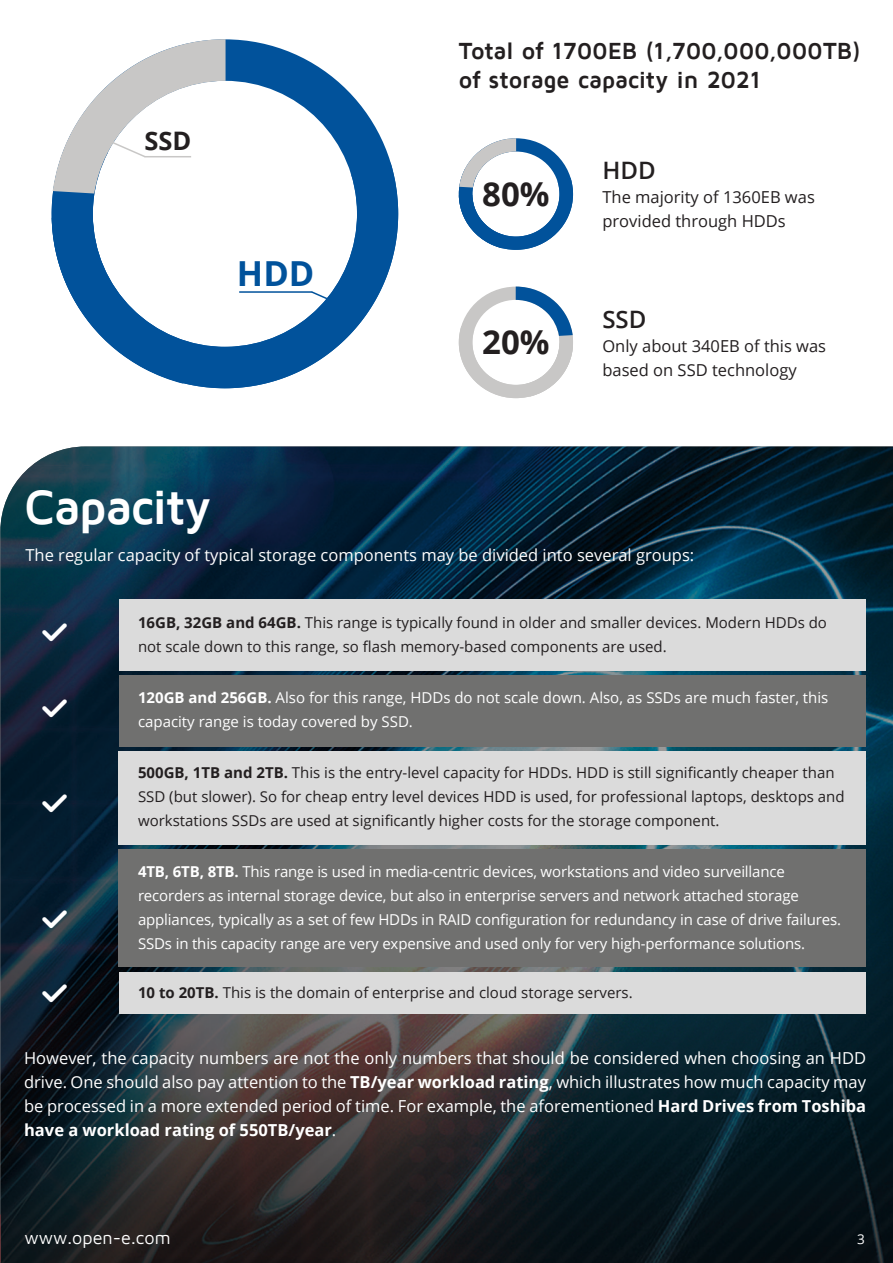
<style>
.page{position:relative;width:893px;height:1263px;background:#fff}
.page>*{position:absolute;margin:0;border:0;box-sizing:border-box;transform-origin:0 0}
.t1{font:700 49.5px "Maven Pro";letter-spacing:-.035em;color:#fff}
.t2{font:700 34.5px "Open Sans";color:#01529b}
.t3{font:700 33px "Open Sans";color:#231f20}
.t4{font:700 25.5px "Open Sans";color:#231f20}
.t5{font:700 24px/28.5px "Maven Pro";letter-spacing:-.01em;color:#231f20}
.t6{font:600 24px "Open Sans";color:#231f20}
.t7{font:18px "Maven Pro";color:#fff}
.t8{font:16.5px/24px "Open Sans";color:#fff;text-align:justify}
.t9{font:16.5px/24px "Open Sans";color:#231f20}
.t10{font:15px/24px "Open Sans";letter-spacing:-.01em;color:#fff}
.t11{font:15px/24px "Open Sans";color:#231f20}
.t12{font:13.5px "Open Sans";color:#fff}
.s1{font-weight:700}
</style>
<div class="page">
<img style="left:0;top:446px;width:893px;height:817px">
<svg style="left:226px;top:39px;width:165px;height:124px"></svg>
<svg style="left:187px;top:163px;width:212px;height:226px"></svg>
<svg style="left:458px;top:138px;width:116px;height:112px"></svg>
<svg style="left:458px;top:287px;width:115px;height:112px"></svg>
<svg style="left:310px;top:290px;width:44px;height:22px"></svg>
<hr style="left:239px;top:291px;width:73px;height:2px;background:#01529b">
<div style="left:119px;top:599px;width:747px;height:71px;background:#dbdbdb"></div>
<div style="left:119px;top:972px;width:747px;height:42px;background:#dbdbdb"></div>
<div style="left:119px;top:849px;width:747px;height:118px;background:#70706f"></div>
<div style="left:119px;top:675px;width:747px;height:71px;background:#70706f"></div>
<div style="left:119px;top:751px;width:747px;height:94px;background:#dbdbdb"></div>
<svg style="left:51px;top:39px;width:175px;height:345px"></svg>
<svg style="left:42px;top:623px;width:25px;height:18px"></svg>
<svg style="left:42px;top:699px;width:25px;height:18px"></svg>
<svg style="left:42px;top:795px;width:25px;height:18px"></svg>
<svg style="left:42px;top:910px;width:25px;height:18px"></svg>
<svg style="left:42px;top:984px;width:25px;height:18px"></svg>
<h3 class="t4" style="left:144px;top:123px;width:48px">SSD</h3>
<h2 class="t2" style="left:237px;top:249px;width:79px">HDD</h2>
<h3 class="t5" style="left:459px;top:37px;width:404px">Total of 1700EB (1,700,000,000TB) of storage capacity in 2021</h3>
<h3 class="t3" style="left:482px;top:171px;width:69px">80%</h3>
<h3 class="t3" style="left:482px;top:319px;width:69px">20%</h3>
<h3 class="t6" style="left:602px;top:154px;width:55px">HDD</h3>
<p class="t9" style="left:602px;top:185px;width:214px">The majority of 1360EB was provided through HDDs</p>
<h3 class="t6" style="left:602px;top:303px;width:46px">SSD</h3>
<p class="t9" style="left:602px;top:334px;width:225px">Only about 340EB of this was based on SSD technology</p>
<h1 class="t1" style="left:24px;top:481px;width:189px">Capacity</h1>
<p class="t8" style="left:26px;top:542px;width:670px">The regular capacity of typical storage components may be divided into several groups:</p>
<p class="t11" style="left:138px;top:610px;width:690px"><span class="s1">16GB, 32GB and 64GB.</span> This range is typically found in older and smaller devices. Modern HDDs do not scale down to this range, so flash memory-based components are used.</p>
<p class="t10" style="left:138px;top:685px;width:692px"><span class="s1">120GB and 256GB.</span> Also for this range, HDDs do not scale down. Also, as SSDs are much faster, this capacity range is today covered by SSD.</p>
<p class="t11" style="left:138px;top:761px;width:708px"><span class="s1">500GB, 1TB and 2TB.</span> This is the entry-level capacity for HDDs. HDD is still significantly cheaper than<br>SSD (but slower). So for cheap entry level devices HDD is used, for professional laptops, desktops and workstations SSDs are used at significantly higher costs for the storage component.</p>
<p class="t10" style="left:138px;top:859px;width:704px"><span class="s1">4TB, 6TB, 8TB.</span> This range is used in media-centric devices, workstations and video surveillance recorders as internal storage device, but also in enterprise servers and network attached storage appliances, typically as a set of few HDDs in RAID configuration for redundancy in case of drive failures.<br>SSDs in this capacity range are very expensive and used only for very high-performance solutions.</p>
<p class="t11" style="left:138px;top:980px;width:496px"><span class="s1">10 to 20TB.</span> This is the domain of enterprise and cloud storage servers.</p>
<p class="t8" style="left:24px;top:1045px;width:843px">However, the capacity numbers are not the only numbers that should be considered when choosing an HDD drive. One should also pay attention to the <span class="s1">TB/year workload rating</span>, which illustrates how much capacity may be processed in a more extended period of time. For example, the aforementioned <span class="s1">Hard Drives from Toshiba have a workload rating of 550TB/year</span>.</p>
<p class="t7" style="left:25px;top:1225px;width:148px">www.open-e.com</p>
<p class="t12" style="left:857px;top:1230px;width:9px">3</p>
</div>
